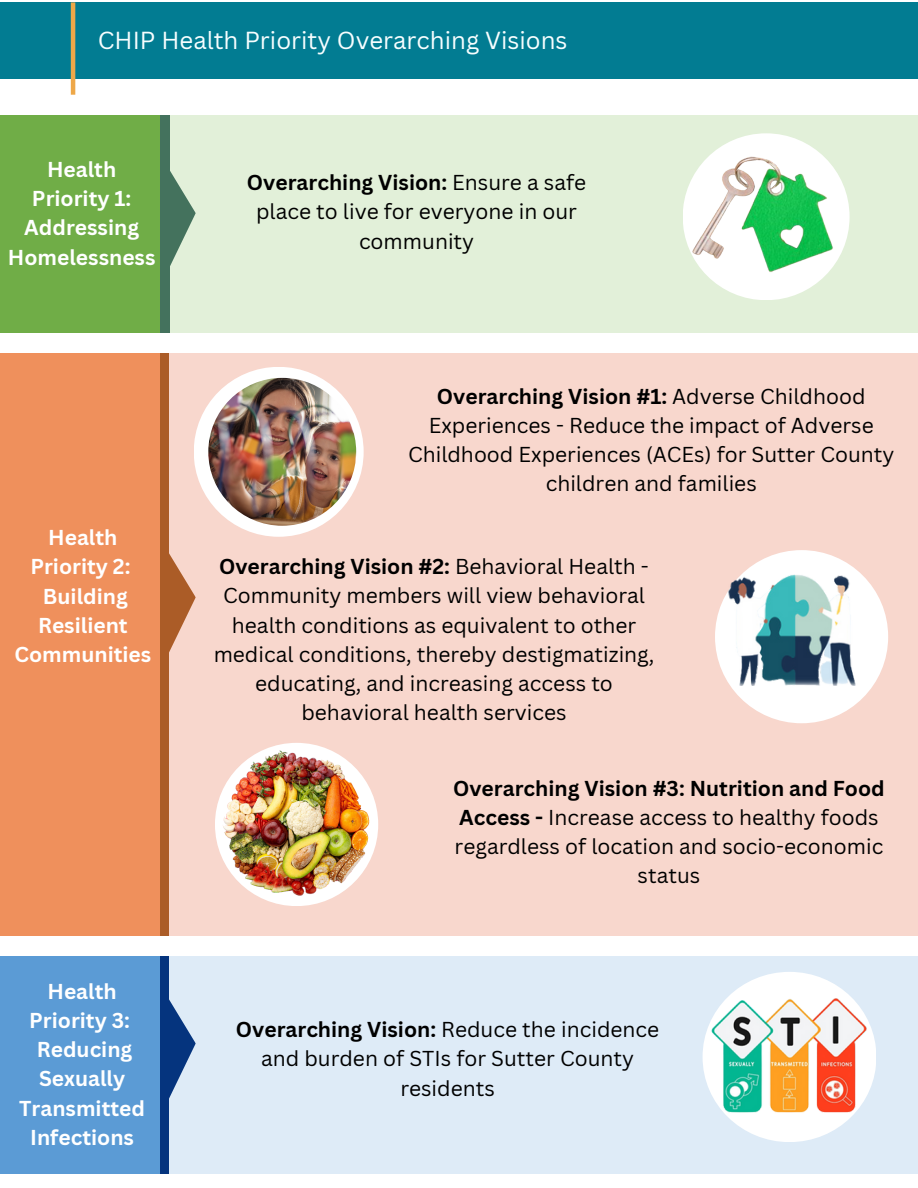
<style>
.page{position:relative;width:918px;height:1188px;background:#fff}
.page>*{position:absolute;margin:0;border:0;box-sizing:border-box;transform-origin:0 0}
.t1{font:24px "Canva Sans";color:#f7feff}
.t2{font:21px/29.2px "Canva Sans";color:#000;text-align:center}
.t3{font:700 21px/29.2px "Canva Sans";color:#fff;text-align:center}
.s1{font-weight:700}
</style>
<div class="page">
<div style="left:146px;top:115px;width:772px;height:218px;background:#e2f0d9"></div>
<div style="left:19px;top:115px;width:150px;height:218px;background:#44725d"></div>
<svg style="left:169px;top:143px;width:27px;height:144px"></svg>
<div style="left:0;top:116px;width:160px;height:217px;background:#70ad47"></div>
<div style="left:153px;top:353px;width:765px;height:583px;background:#f8d7cd"></div>
<div style="left:0;top:353px;width:169px;height:583px;background:#ab5c27"></div>
<svg style="left:169px;top:553px;width:27px;height:100px"></svg>
<div style="left:0;top:353px;width:160px;height:583px;background:#ef905c"></div>
<div style="left:153px;top:956px;width:765px;height:218px;background:#deebf7"></div>
<div style="left:0;top:956px;width:169px;height:218px;background:#05347e"></div>
<svg style="left:169px;top:999px;width:27px;height:100px"></svg>
<div style="left:0;top:957px;width:160px;height:217px;background:#5b9bd5"></div>
<div style="left:683px;top:133px;width:167px;height:167px;background:#fff;border-radius:50%"></div>
<img style="left:683px;top:147px;width:167px;height:139px">
<div style="left:703px;top:972px;width:173px;height:170px;background:#fff;border-radius:50%"></div>
<img style="left:702px;top:995px;width:174px;height:124px">
<div style="left:715px;top:550px;width:173px;height:173px;background:#fff;border-radius:50%"></div>
<img style="left:715px;top:574px;width:156px;height:111px">
<div style="left:194px;top:367px;width:170px;height:170px;background:#fff;border-radius:50%"></div>
<img style="left:208px;top:378px;width:148px;height:148px;border-radius:50%">
<img style="left:215px;top:743px;width:164px;height:163px">
<div style="left:0;top:2px;width:918px;height:77px;background:#027c92"></div>
<hr style="left:71px;top:2px;width:4px;height:93px;background:#eea849">
<p class="t1" style="left:98px;top:23px;width:471px">CHIP Health Priority Overarching Visions</p>
<p class="t3" style="left:8px;top:154px;width:149px">Health<br>Priority 1:<br>Addressing<br>Homelessness</p>
<p class="t3" style="left:14px;top:522px;width:138px">Health<br>Priority 2:<br>Building<br>Resilient<br>Communities</p>
<p class="t3" style="left:19px;top:976px;width:127px">Health<br>Priority 3:<br>Reducing<br>Sexually<br>Transmitted<br>Infections</p>
<p class="t2" style="left:247px;top:167px;width:341px"><span class="s1">Overarching Vision:</span> Ensure a safe place to live for everyone in our community</p>
<p class="t2" style="left:408px;top:381px;width:488px"><span class="s1">Overarching Vision #1:</span> Adverse Childhood Experiences - Reduce the impact of Adverse Childhood Experiences (ACEs) for Sutter County children and families</p>
<p class="t2" style="left:214px;top:551px;width:442px"><span class="s1">Overarching Vision #2:</span> Behavioral Health - Community members will view behavioral health conditions as equivalent to other medical conditions, thereby destigmatizing, educating, and increasing access to behavioral health services</p>
<p class="t2" style="left:453px;top:773px;width:433px"><span class="s1">Overarching Vision #3: Nutrition and Food Access -</span> Increase access to healthy foods regardless of location and socio-economic status</p>
<p class="t2" style="left:236px;top:1014px;width:425px"><span class="s1">Overarching Vision:</span> Reduce the incidence and burden of STIs for Sutter County residents</p>
</div>
